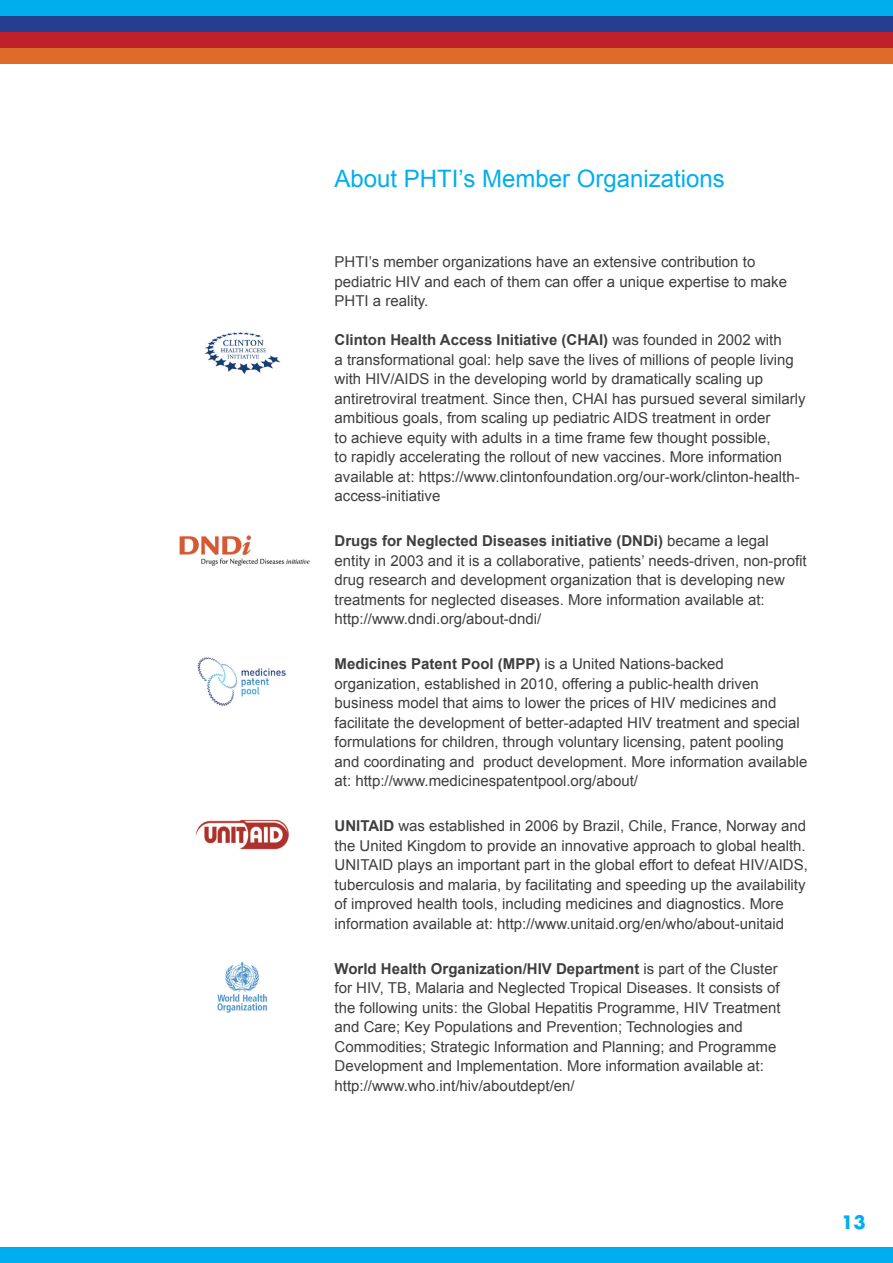
<style>
.page{position:relative;width:893px;height:1263px;background:#fff}
.page>*{position:absolute;margin:0;border:0;box-sizing:border-box;transform-origin:0 0}
.Cover_title{font:24px "Arial";color:#00aeef}
.t1{font:700 18px "Futura";color:#00aeef}
.Cover_title-2{font:15px/19.5px "Arial";color:#3e3e3f}
.s1{font-weight:700}
</style>
<div class="page">
<div style="left:0;top:0;width:893px;height:16px;background:#00aeef"></div>
<div style="left:0;top:1247px;width:893px;height:16px;background:#00aeef"></div>
<div style="left:0;top:48px;width:893px;height:16px;background:#de6b27"></div>
<div style="left:0;top:16px;width:893px;height:16px;background:#253f8e"></div>
<div style="left:0;top:32px;width:893px;height:16px;background:#c02029"></div>
<img style="left:195px;top:819px;width:94px;height:31px">
<img style="left:197px;top:657px;width:89px;height:49px">
<img style="left:179px;top:535px;width:131px;height:31px">
<img style="left:204px;top:332px;width:77px;height:42px">
<img style="left:217px;top:962px;width:50px;height:51px">
<p class="Cover_title" style="left:335px;top:163px;width:392px">About PHTI’s Member Organizations</p>
<p class="Cover_title-2" style="left:335px;top:252px;width:454px">PHTI’s member organizations have an extensive contribution to pediatric HIV and each of them can offer a unique expertise to make<br>PHTI a reality.</p>
<p class="Cover_title-2" style="left:335px;top:330px;width:472px"><span class="s1">Clinton Health Access Initiative (CHAI)</span> was founded in 2002 with<br>a transformational goal: help save the lives of millions of people living with HIV/AIDS in the developing world by dramatically scaling up antiretroviral treatment. Since then, CHAI has pursued several similarly ambitious goals, from scaling up pediatric AIDS treatment in order<br>to achieve equity with adults in a time frame few thought possible,<br>to rapidly accelerating the rollout of new vaccines. More information available at: https://www.clintonfoundation.org/our-work/clinton-health&shy;access-initiative</p>
<p class="Cover_title-2" style="left:335px;top:531px;width:474px"><span class="s1">Drugs for Neglected Diseases initiative (DNDi)</span> became a legal entity in 2003 and it is a collaborative, patients’ needs-driven, non-profit drug research and development organization that is developing new treatments for neglected diseases. More information available at: http://www.dndi.org/about-dndi/</p>
<p class="Cover_title-2" style="left:335px;top:654px;width:474px"><span class="s1">Medicines Patent Pool (MPP)</span> is a United Nations-backed organization, established in 2010, offering a public-health driven business model that aims to lower the prices of HIV medicines and facilitate the development of better-adapted HIV treatment and special formulations for children, through voluntary licensing, patent pooling and coordinating and product development. More information available at: http://www.medicinespatentpool.org/about/</p>
<p class="Cover_title-2" style="left:335px;top:816px;width:475px"><span class="s1">UNITAID</span> was established in 2006 by Brazil, Chile, France, Norway and the United Kingdom to provide an innovative approach to global health.<br>UNITAID plays an important part in the global effort to defeat HIV/AIDS, tuberculosis and malaria, by facilitating and speeding up the availability of improved health tools, including medicines and diagnostics. More information available at: http://www.unitaid.org/en/who/about-unitaid</p>
<p class="Cover_title-2" style="left:335px;top:959px;width:448px"><span class="s1">World Health Organization/HIV Department</span> is part of the Cluster for HIV, TB, Malaria and Neglected Tropical Diseases. It consists of the following units: the Global Hepatitis Programme, HIV Treatment and Care; Key Populations and Prevention; Technologies and Commodities; Strategic Information and Planning; and Programme Development and Implementation. More information available at: http://www.who.int/hiv/aboutdept/en/</p>
<p class="t1" style="left:841px;top:1209px;width:26px">13</p>
</div>
